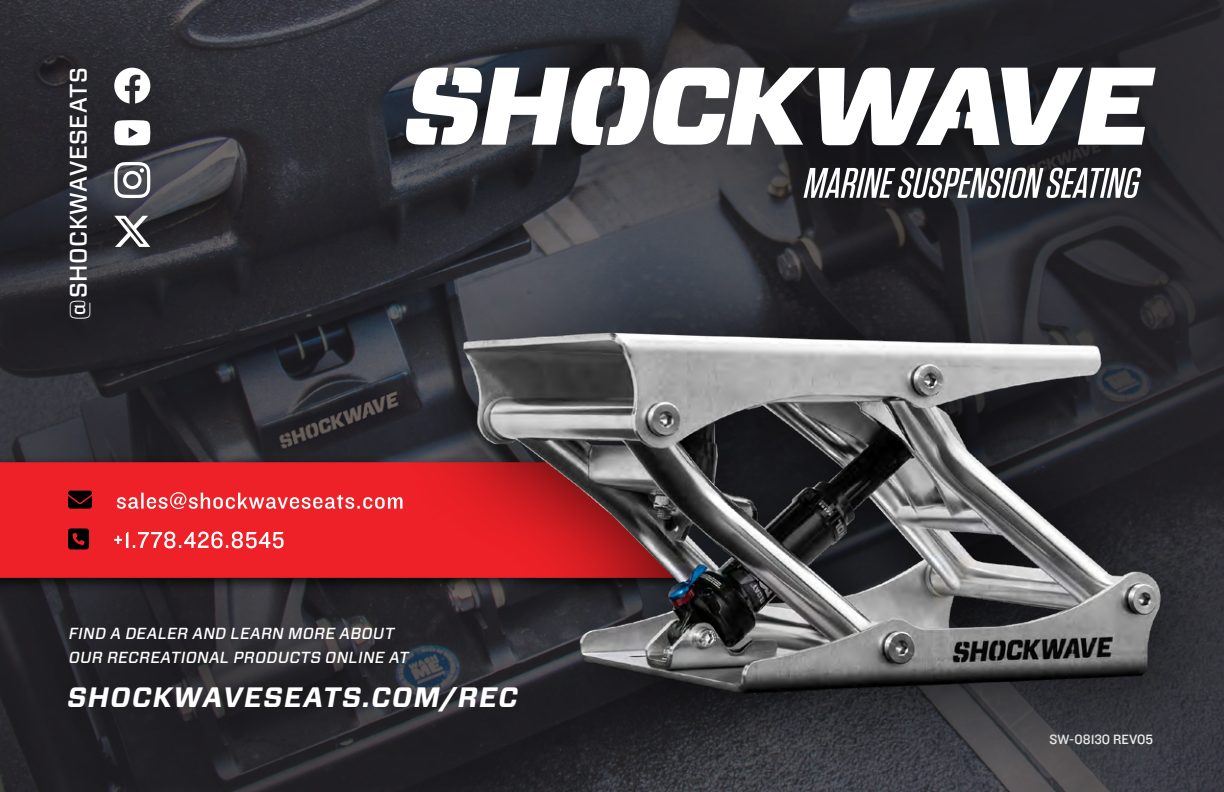
<style>
.page{position:relative;width:1224px;height:792px;background:#fff}
.page>*{position:absolute;margin:0;border:0;box-sizing:border-box;transform-origin:0 0}
.t1{font:italic 700 28px "Forza";color:#fff}
.t2{font:500 24px "Forza";letter-spacing:.025em;color:#fff}
.t3{font:italic 500 16px/24px "Forza";color:#fff}
.t4{font:14px "Knockout HTF31 Junior Middlewt";color:#fff}
</style>
<div class="page">
<svg style="left:0;top:0;width:391px;height:455px;background:#2e2e34"></svg>
<div style="left:293px;top:0;width:931px;height:326px;background:#000;opacity:.75"></div>
<svg style="left:405px;top:68px;width:751px;height:77px"></svg>
<svg style="left:804px;top:168px;width:338px;height:30px"></svg>
<div style="left:0;top:545px;width:598px;height:247px;background:#000;opacity:.75"></div>
<div style="left:0;top:455px;width:707px;height:138px;background:#000;opacity:.75"></div>
<div style="left:0;top:462px;width:391px;height:116px;background:#ed2127"></div>
<svg style="left:114px;top:532px;width:170px;height:16px"></svg>
<svg style="left:68px;top:528px;width:21px;height:21px"></svg>
<svg style="left:117px;top:492px;width:274px;height:17px"></svg>
<svg style="left:68px;top:491px;width:24px;height:18px"></svg>
<div style="left:391px;top:253px;width:833px;height:539px;background:#000;opacity:.75"></div>
<img style="left:442px;top:311px;width:739px;height:394px">
<div style="left:0;top:0;width:240px;height:396px;background:#000;opacity:.75"></div>
<svg style="left:114px;top:68px;width:36px;height:36px"></svg>
<svg style="left:114px;top:120px;width:36px;height:25px"></svg>
<svg style="left:114px;top:162px;width:36px;height:36px"></svg>
<svg style="left:114px;top:216px;width:36px;height:31px"></svg>
<h2 class="t2" style="left:63px;top:321px;width:255px;rotate:-90deg">@SHOCKWAVESEATS</h2>
<p class="t3" style="left:68px;top:621px;width:345px">FIND A DEALER AND LEARN MORE ABOUT<br>OUR RECREATIONAL PRODUCTS ONLINE AT</p>
<h1 class="t1" style="left:66px;top:678px;width:459px">SHOCKWAVESEATS.COM/REC</h1>
<p class="t4" style="left:1050px;top:732px;width:105px">SW-08130 REV05</p>
</div>
